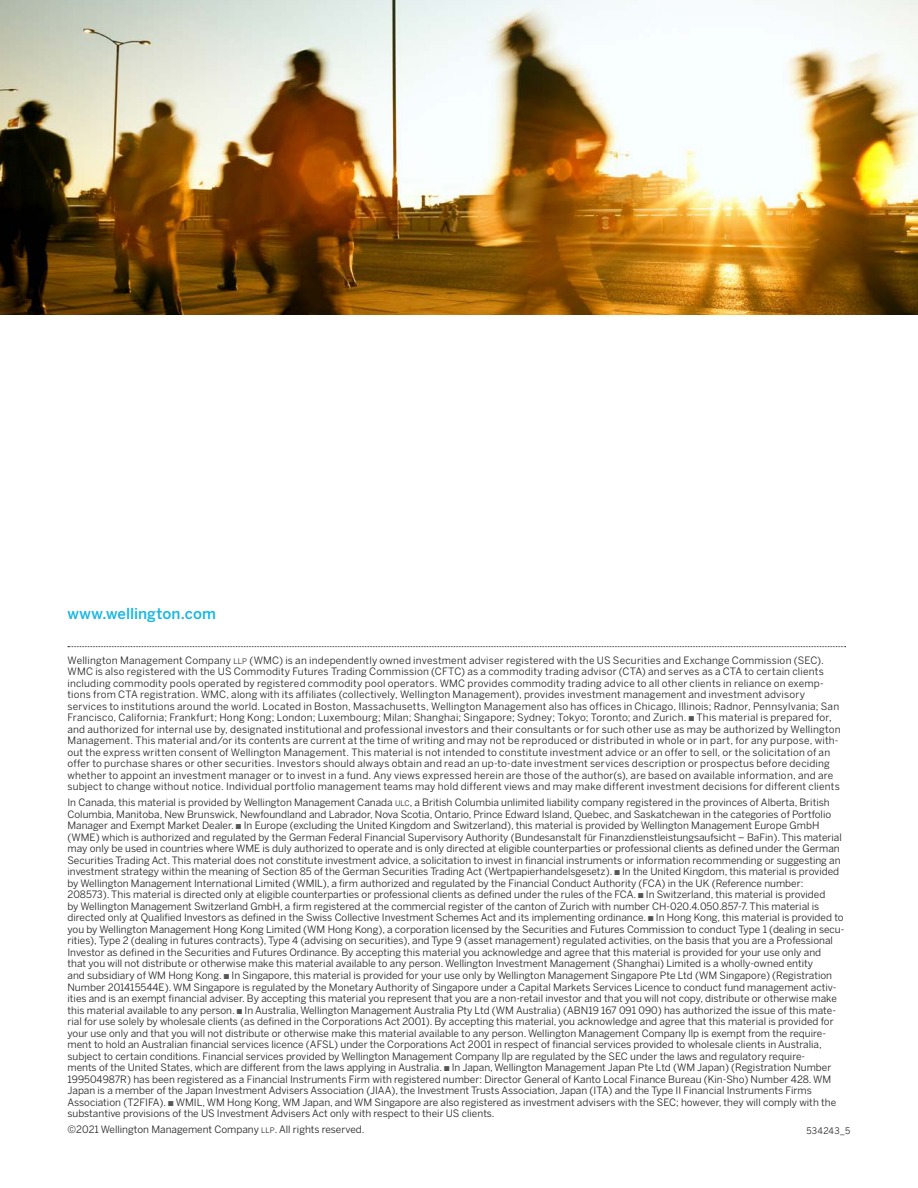
<style>
.page{position:relative;width:918px;height:1188px;background:#fff}
.page>*{position:absolute;margin:0;border:0;box-sizing:border-box;transform-origin:0 0}
.t1{font:500 15px "Benton Sans";letter-spacing:.005em;color:#19b7e4}
.t2{font:10.05px/11.6px "Benton Sans";color:#231f20}
.t3{font:10.05px/11.6px "Benton Sans";letter-spacing:.02em;color:#231f20}
.t4{font:9px "Benton Sans";letter-spacing:.04em;color:#231f20}
.s1{font-size:7.5px}
.s2{color:#57585a}
</style>
<div class="page">
<svg style="left:68px;top:646px;width:778px;height:1px"></svg>
<img style="left:0;top:0;width:918px;height:315px">
<h1 class="t1" style="left:68px;top:603px;width:150px">www.wellington.com</h1>
<p class="t3" style="left:68px;top:654px;width:775px">Wellington Management Company <span class="s1">LLP</span> (WMC) is an independently owned investment adviser registered with the US Securities and Exchange Commission (SEC).<br>WMC is also registered with the US Commodity Futures Trading Commission (CFTC) as a commodity trading advisor (CTA) and serves as a CTA to certain clients including commodity pools operated by registered commodity pool operators. WMC provides commodity trading advice to all other clients in reliance on exemp&shy;tions from CTA registration. WMC, along with its affiliates (collectively, Wellington Management), provides investment management and investment advisory services to institutions around the world. Located in Boston, Massachusetts, Wellington Management also has offices in Chicago, Illinois; Radnor, Pennsylvania; San Francisco, California; Frankfurt; Hong Kong; London; Luxembourg; Milan; Shanghai; Singapore; Sydney; Tokyo; Toronto; and Zurich. <span class="s2">■</span> This material is prepared for, and authorized for internal use by, designated institutional and professional investors and their consultants or for such other use as may be authorized by Wellington Management. This material and/or its contents are current at the time of writing and may not be reproduced or distributed in whole or in part, for any purpose, with&shy;out the express written consent of Wellington Management. This material is not intended to constitute investment advice or an offer to sell, or the solicitation of an offer to purchase shares or other securities. Investors should always obtain and read an up-to-date investment services description or prospectus before deciding whether to appoint an investment manager or to invest in a fund. Any views expressed herein are those of the author(s), are based on available information, and are subject to change without notice. Individual portfolio management teams may hold different views and may make different investment decisions for different clients</p>
<p class="t2" style="left:67px;top:796px;width:778px">In Canada, this material is provided by Wellington Management Canada <span class="s1">ULC</span>, a British Columbia unlimited liability company registered in the provinces of Alberta, British Columbia, Manitoba, New Brunswick, Newfoundland and Labrador, Nova Scotia, Ontario, Prince Edward Island, Quebec, and Saskatchewan in the categories of Portfolio Manager and Exempt Market Dealer. <span class="s2">■</span> In Europe (excluding the United Kingdom and Switzerland), this material is provided by Wellington Management Europe GmbH (WME) which is authorized and regulated by the German Federal Financial Supervisory Authority (Bundesanstalt für Finanzdienstleistungsaufsicht – BaFin). This material may only be used in countries where WME is duly authorized to operate and is only directed at eligible counterparties or professional clients as defined under the German Securities Trading Act. This material does not constitute investment advice, a solicitation to invest in financial instruments or information recommending or suggesting an investment strategy within the meaning of Section 85 of the German Securities Trading Act (Wertpapierhandelsgesetz). <span class="s2">■</span> In the United Kingdom, this material is provided by Wellington Management International Limited (WMIL), a firm authorized and regulated by the Financial Conduct Authority (FCA) in the UK (Reference number:<br>208573). This material is directed only at eligible counterparties or professional clients as defined under the rules of the FCA. <span class="s2">■</span> In Switzerland, this material is provided<br>by Wellington Management Switzerland GmbH, a firm registered at the commercial register of the canton of Zurich with number CH-020.4.050.857-7. This material is directed only at Qualified Investors as defined in the Swiss Collective Investment Schemes Act and its implementing ordinance. <span class="s2">■</span> In Hong Kong, this material is provided to you by Wellington Management Hong Kong Limited (WM Hong Kong), a corporation licensed by the Securities and Futures Commission to conduct Type 1 (dealing in secu&shy;rities), Type 2 (dealing in futures contracts), Type 4 (advising on securities), and Type 9 (asset management) regulated activities, on the basis that you are a Professional Investor as defined in the Securities and Futures Ordinance. By accepting this material you acknowledge and agree that this material is provided for your use only and<br>that you will not distribute or otherwise make this material available to any person. Wellington Investment Management (Shanghai) Limited is a wholly-owned entity<br>and subsidiary of WM Hong Kong. <span class="s2">■</span> In Singapore, this material is provided for your use only by Wellington Management Singapore Pte Ltd (WM Singapore) (Registration Number 201415544E). WM Singapore is regulated by the Monetary Authority of Singapore under a Capital Markets Services Licence to conduct fund management activ&shy;ities and is an exempt financial adviser. By accepting this material you represent that you are a non-retail investor and that you will not copy, distribute or otherwise make this material available to any person. <span class="s2">■</span> In Australia, Wellington Management Australia Pty Ltd (WM Australia) (ABN19 167 091 090) has authorized the issue of this mate&shy;rial for use solely by wholesale clients (as defined in the Corporations Act 2001). By accepting this material, you acknowledge and agree that this material is provided for your use only and that you will not distribute or otherwise make this material available to any person. Wellington Management Company llp is exempt from the require&shy;ment to hold an Australian financial services licence (AFSL) under the Corporations Act 2001 in respect of financial services provided to wholesale clients in Australia, subject to certain conditions. Financial services provided by Wellington Management Company llp are regulated by the SEC under the laws and regulatory require-<br>ments of the United States, which are different from the laws applying in Australia. <span class="s2">■</span> In Japan, Wellington Management Japan Pte Ltd (WM Japan) (Registration Number 199504987R) has been registered as a Financial Instruments Firm with registered number: Director General of Kanto Local Finance Bureau (Kin-Sho) Number 428. WM Japan is a member of the Japan Investment Advisers Association (JIAA), the Investment Trusts Association, Japan (ITA) and the Type II Financial Instruments Firms Association (T2FIFA). <span class="s2">■</span> WMIL, WM Hong Kong, WM Japan, and WM Singapore are also registered as investment advisers with the SEC; however, they will comply with the substantive provisions of the US Investment Advisers Act only with respect to their US clients.</p>
<p class="t2" style="left:67px;top:1123px;width:299px">©2021 Wellington Management Company <span class="s1">LLP</span>. All rights reserved.</p>
<p class="t4" style="left:806px;top:1124px;width:46px">534243_5</p>
</div>
